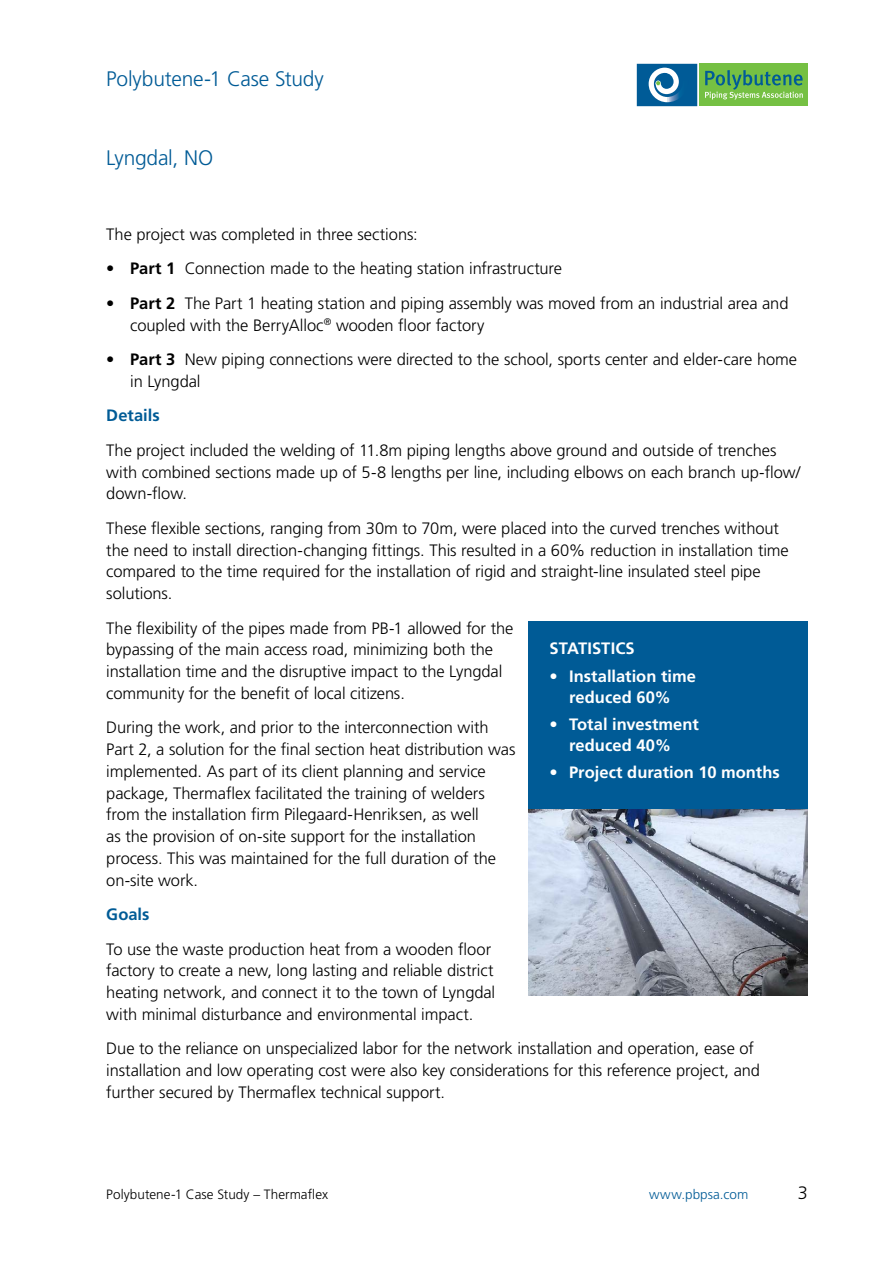
<style>
.page{position:relative;width:893px;height:1263px;background:#fff}
.page>*{position:absolute;margin:0;border:0;box-sizing:border-box;transform-origin:0 0}
.t1{font:300 21px "Frutiger";letter-spacing:-.01em;color:#005b96}
.t2{font:300 18px "Frutiger";color:#000}
.t3{font:300 16.5px/21.8px "Frutiger";letter-spacing:-.005em;color:#000}
.t4{font:700 16.5px/21px "Frutiger";color:#fff;text-align:center}
.t5{font:700 16.5px "Frutiger";letter-spacing:.005em;color:#005b96}
.t6{font:300 13.5px "Frutiger";letter-spacing:.005em;color:#000}
.t7{font:300 13.5px "Frutiger";letter-spacing:.005em;color:#005b96}
.s1{font-weight:700}
</style>
<div class="page">
<div style="left:637px;top:64px;width:60px;height:42px;background:#005b97"></div>
<svg style="left:649px;top:68px;width:30px;height:34px"></svg>
<div style="left:700px;top:64px;width:108px;height:42px;background:#75c043"></div>
<svg style="left:705px;top:70px;width:98px;height:30px"></svg>
<div style="left:528px;top:621px;width:280px;height:192px;background:#005b96"></div>
<img style="left:528px;top:809px;width:280px;height:187px">
<p class="t1" style="left:106px;top:66px;width:219px">Polybutene-1 Case Study</p>
<p class="t1" style="left:106px;top:146px;width:109px">Lyngdal, NO</p>
<p class="t3" style="left:106px;top:223px;width:313px">The project was completed in three sections:</p>
<p class="t3" style="left:106px;top:258px;width:457px">• <span class="s1">Part 1</span> Connection made to the heating station infrastructure</p>
<p class="t3" style="left:130px;top:292px;width:660px;text-indent:-24px">• <span class="s1">Part 2</span> The Part 1 heating station and piping assembly was moved from an industrial area and coupled with the BerryAlloc<sup>®</sup> wooden floor factory</p>
<p class="t3" style="left:130px;top:348px;width:668px;text-indent:-24px">• <span class="s1">Part 3</span> New piping connections were directed to the school, sports center and elder-care home in Lyngdal</p>
<p class="t5" style="left:106px;top:406px;width:55px">Details</p>
<p class="t3" style="left:106px;top:439px;width:695px">The project included the welding of 11.8m piping lengths above ground and outside of trenches with combined sections made up of 5-8 lengths per line, including elbows on each branch up-flow/ down-flow.</p>
<p class="t3" style="left:106px;top:517px;width:684px">These flexible sections, ranging from 30m to 70m, were placed into the curved trenches without the need to install direction-changing fittings. This resulted in a 60% reduction in installation time compared to the time required for the installation of rigid and straight-line insulated steel pipe solutions.</p>
<p class="t3" style="left:106px;top:617px;width:409px">The flexibility of the pipes made from PB-1 allowed for the bypassing of the main access road, minimizing both the installation time and the disruptive impact to the Lyngdal community for the benefit of local citizens.</p>
<p class="t3" style="left:106px;top:717px;width:411px">During the work, and prior to the interconnection with Part 2, a solution for the final section heat distribution was implemented. As part of its client planning and service package, Thermaflex facilitated the training of welders from the installation firm Pilegaard-Henriksen, as well<br>as the provision of on-site support for the installation process. This was maintained for the full duration of the on-site work.</p>
<p class="t5" style="left:106px;top:905px;width:45px">Goals</p>
<p class="t3" style="left:106px;top:938px;width:390px">To use the waste production heat from a wooden floor factory to create a new, long lasting and reliable district heating network, and connect it to the town of Lyngdal with minimal disturbance and environmental impact.</p>
<p class="t3" style="left:106px;top:1038px;width:655px">Due to the reliance on unspecialized labor for the network installation and operation, ease of installation and low operating cost were also key considerations for this reference project, and further secured by Thermaflex technical support.</p>
<p class="t4" style="left:550px;top:638px;width:87px">STATISTICS</p>
<p class="t4" style="left:550px;top:665px;width:148px">• Installation time reduced 60%</p>
<p class="t4" style="left:550px;top:714px;width:151px">• Total investment reduced 40%</p>
<p class="t4" style="left:550px;top:762px;width:232px">• Project duration 10 months</p>
<p class="t6" style="left:106px;top:1187px;width:223px">Polybutene-1 Case Study – Thermaflex</p>
<p class="t7" style="left:649px;top:1187px;width:101px">www.pbpsa.com</p>
<p class="t2" style="left:798px;top:1183px;width:12px">3</p>
</div>
